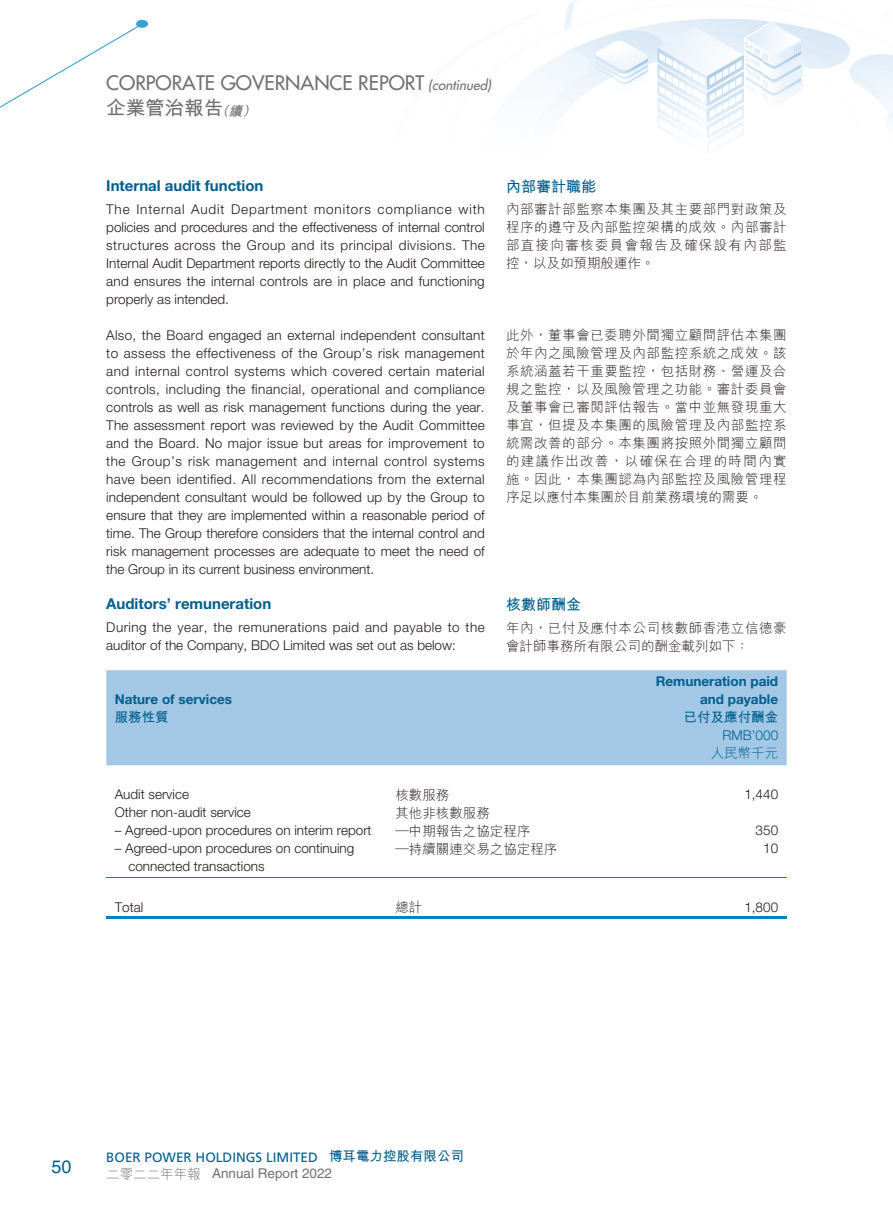
<style>
.page{position:relative;width:893px;height:1212px;background:#fff}
.page>*{position:absolute;margin:0;border:0;box-sizing:border-box;transform-origin:0 0}
.t1{font:500 19.5px "Futura Std";color:#717171}
.t2{font:19.5px "M Hei HK Bold E Ten B5 H";color:#717171}
.t3{font:18px "Helvetica LT Std";color:#005e8e}
.t4{font:700 15px "Helvetica Neue LT Std";color:#005e8e}
.t5{font:15px "M Hei HK Bold E Ten B5 H";color:#005e8e}
.t6{font:300 13.5px/18px "Helvetica Neue LT Std";color:#231916;text-align:justify}
.t7{font:13.5px/18px "M Hei HK Light E Ten B5 H";letter-spacing:.04em;color:#231916;text-align:justify}
.t8{font:300 13.5px/18px "Helvetica Neue LT Std";letter-spacing:.035em;color:#231916}
.t9{font:700 13.5px/18px "Helvetica Neue LT Std";color:#005e8e;text-align:right}
.t10{font:13.5px "Frutiger LT Std";color:#005e8e}
.t11{font:13.5px "M Hei HK Light E Ten B5 H";color:#231916}
.t12{font:13.5px "Helvetica LT Std";color:#717171}
.t13{font:13.5px "M Hei HK Bold E Ten B5 H";color:#005e8e}
.t14{font:300 13.5px "Helvetica Neue LT Std";color:#005e8e}
.t15{font:13.5px "M Hei HK Light E Ten B5 H";color:#005e8e}
.s1{font-style:italic;font-size:13.5px}
.s2{font-family:"M Hei HK Bold E Ten B5 H"}
.s3{font-family:"M Hei HK Light E Ten B5 H"}
</style>
<div class="page">
<img style="left:514px;top:1px;width:379px;height:143px">
<svg style="left:0;top:26px;width:139px;height:82px"></svg>
<div style="left:136px;top:20px;width:12px;height:8px;background:#3ba0d3;border-radius:50%"></div>
<div style="left:106px;top:670px;width:681px;height:95px;background:#a2c8e6"></div>
<hr style="left:106px;top:877px;width:681px;height:1px;background:#0082c2">
<hr style="left:106px;top:916px;width:681px;height:2px;background:#0082c2">
<h1 class="t1" style="left:106px;top:73px;width:386px">CORPORATE GOVERNANCE REPORT <span class="s1">(continued)</span></h1>
<h1 class="t2" style="left:106px;top:100px;width:154px">企業管治報告<span class="s1">（續）</span></h1>
<p class="t4" style="left:106px;top:180px;width:159px">Internal audit function</p>
<p class="t6" style="left:106px;top:201px;width:380px">The Internal Audit Department monitors compliance with policies and procedures and the effectiveness of internal control structures across the Group and its principal divisions. The Internal Audit Department reports directly to the Audit Committee and ensures the internal controls are in place and functioning properly as intended.</p>
<p class="t6" style="left:106px;top:327px;width:380px">Also, the Board engaged an external independent consultant to assess the effectiveness of the Group’s risk management and internal control systems which covered certain material controls, including the financial, operational and compliance controls as well as risk management functions during the year.<br>The assessment report was reviewed by the Audit Committee and the Board. No major issue but areas for improvement to the Group’s risk management and internal control systems have been identified. All recommendations from the external independent consultant would be followed up by the Group to ensure that they are implemented within a reasonable period of time. The Group therefore considers that the internal control and risk management processes are adequate to meet the need of the Group in its current business environment.</p>
<p class="t4" style="left:106px;top:599px;width:166px">Auditors’ remuneration</p>
<p class="t8" style="left:106px;top:620px;width:380px">During the year, the remunerations paid and payable to the auditor of the Company, BDO Limited was set out as below:</p>
<p class="t9" style="left:115px;top:692px;width:119px">Nature of services</p>
<p class="t5" style="left:506px;top:181px;width:91px">內部審計職能</p>
<p class="t7" style="left:506px;top:202px;width:282px">內部審計部監察本集團及其主要部門對政策及程序的遵守及內部監控架構的成效。內部審計部直接向審核委員會報告及確保設有內部監控，以及如預期般運作。</p>
<p class="t7" style="left:506px;top:328px;width:282px">此外，董事會已委聘外間獨立顧問評估本集團於年內之風險管理及內部監控系統之成效。該系統涵蓋若干重要監控，包括財務、營運及合規之監控，以及風險管理之功能。審計委員會及董事會已審閱評估報告。當中並無發現重大事宜，但提及本集團的風險管理及內部監控系統需改善的部分。本集團將按照外間獨立顧問的建議作出改善，以確保在合理的時間內實施。因此，本集團認為內部監控及風險管理程序足以應付本集團於目前業務環境的需要。</p>
<p class="t5" style="left:506px;top:599px;width:76px">核數師酬金</p>
<p class="t7" style="left:506px;top:620px;width:282px">年內，已付及應付本公司核數師香港立信德豪會計師事務所有限公司的酬金載列如下：</p>
<p class="t9" style="left:656px;top:674px;width:124px">Remuneration paid and payable</p>
<p class="t13" style="left:115px;top:712px;width:55px">服務性質</p>
<p class="t13" style="left:684px;top:712px;width:96px">已付及應付酬金</p>
<p class="t14" style="left:723px;top:730px;width:57px">RMB’000</p>
<p class="t15" style="left:711px;top:748px;width:69px">人民幣千元</p>
<p class="t6" style="left:115px;top:787px;width:76px">Audit service</p>
<p class="t7" style="left:395px;top:787px;width:55px">核數服務</p>
<p class="t6" style="left:744px;top:787px;width:35px">1,440</p>
<p class="t6" style="left:115px;top:805px;width:138px">Other non-audit service</p>
<p class="t11" style="left:395px;top:807px;width:96px">其他非核數服務</p>
<p class="t6" style="left:115px;top:823px;width:258px">– Agreed-upon procedures on interim report</p>
<p class="t11" style="left:395px;top:825px;width:136px">—中期報告之協定程序</p>
<p class="t6" style="left:756px;top:823px;width:24px">350</p>
<p class="t6" style="left:128px;top:841px;width:227px;text-indent:-14px">– Agreed-upon procedures on continuing connected transactions</p>
<p class="t11" style="left:395px;top:843px;width:163px">—持續關連交易之協定程序</p>
<p class="t6" style="left:763px;top:841px;width:17px">10</p>
<p class="t6" style="left:115px;top:899px;width:30px">Total</p>
<p class="t7" style="left:395px;top:900px;width:28px">總計</p>
<p class="t6" style="left:744px;top:899px;width:35px">1,800</p>
<h2 class="t3" style="left:52px;top:1160px;width:22px">50</h2>
<p class="t10" style="left:106px;top:1150px;width:359px">BOER POWER HOLDINGS LIMITED <span class="s2">博耳電力控股有限公司</span></p>
<p class="t12" style="left:106px;top:1168px;width:227px"><span class="s3">二零二二年年報</span> Annual Report 2022</p>
</div>
